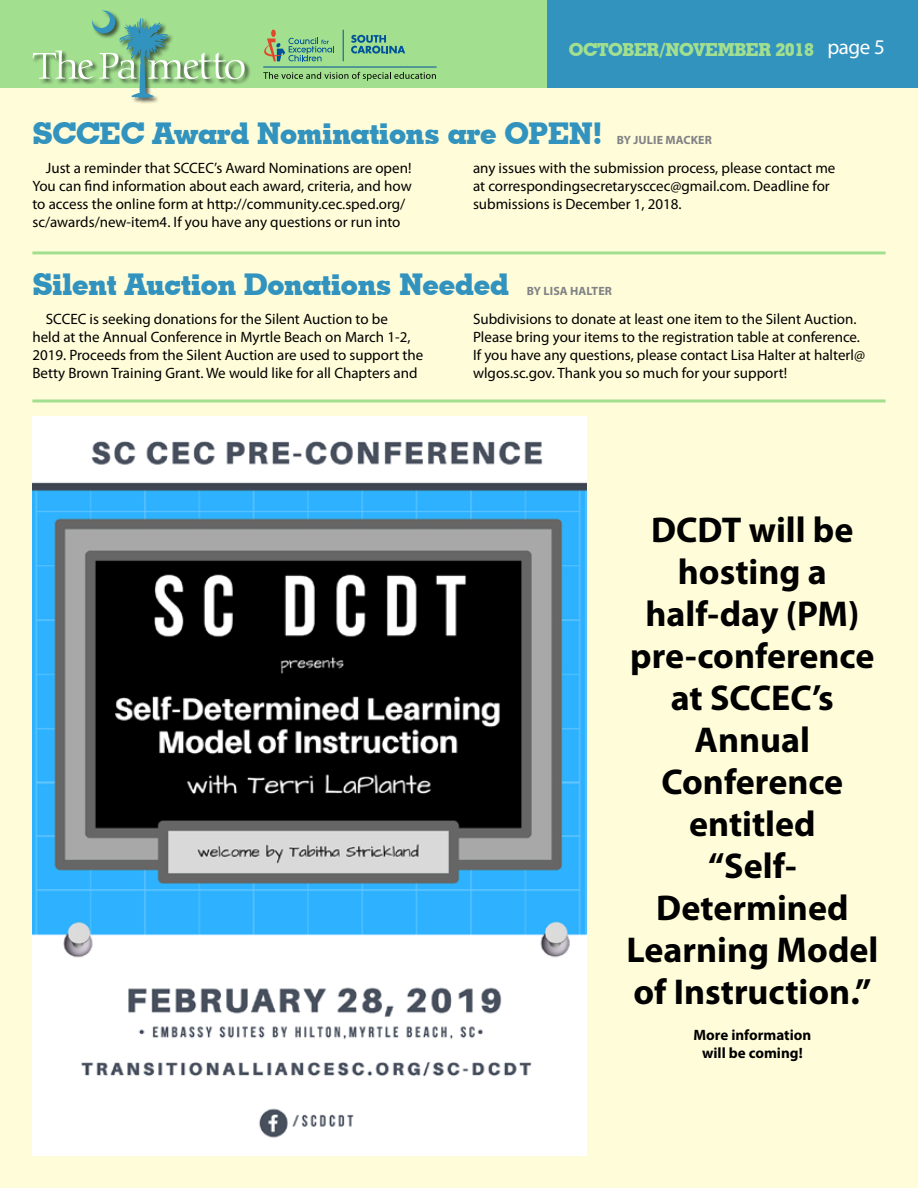
<style>
.page{position:relative;width:918px;height:1188px;background:#fff}
.page>*{position:absolute;margin:0;border:0;box-sizing:border-box;transform-origin:0 0}
.t1{font:700 36px/42px "Myriad Pro";color:#000;text-align:center}
.t2{font:700 30px "Geometric Slab 703 BT Xtra";letter-spacing:-.01em;color:#3293be}
.t3{font:700 18px "Geometric Slab 703 BT Xtra";letter-spacing:-.02em;color:#a2df8f}
.t4{font:15px/18px "Myriad Pro";color:#000}
.t5{font:700 15px/18px "Myriad Pro";color:#000;text-align:center}
.t6{font:700 12px "Myriad Pro";letter-spacing:.01em;color:#808285}
.s1{font-family:"Myriad Pro";font-weight:400;font-size:21px;color:#fff}
</style>
<div class="page">
<div style="left:0;top:88px;width:918px;height:1100px;background:#fffcd9"></div>
<div style="left:0;top:0;width:548px;height:88px;background:#a2df8f"></div>
<div style="left:548px;top:0;width:370px;height:88px;background:#3293be"></div>
<svg style="left:264px;top:30px;width:70px;height:32px"></svg>
<svg style="left:263px;top:72px;width:173px;height:9px"></svg>
<hr style="left:343px;top:30px;width:1px;height:31px;background:#00539b">
<hr style="left:263px;top:67px;width:174px;height:1px;background:#00539b">
<svg style="left:351px;top:35px;width:54px;height:19px"></svg>
<div style="left:32px;top:10px;width:219px;height:95px;background:#000;opacity:.6"></div>
<svg style="left:32px;top:11px;width:213px;height:88px"></svg>
<hr style="left:32px;top:251px;width:854px;height:3px;background:#a2df8f">
<img style="left:32px;top:416px;width:555px;height:740px">
<hr style="left:32px;top:399px;width:854px;height:3px;background:#a2df8f">
<p class="t3" style="left:569px;top:39px;width:318px">OCTOBER/NOVEMBER 2018 <span class="s1">page 5</span></p>
<h2 class="t2" style="left:32px;top:115px;width:572px">SCCEC Award Nominations are OPEN!</h2>
<p class="t6" style="left:617px;top:132px;width:96px">BY JULIE MACKER</p>
<p class="t4" style="left:32px;top:159px;width:381px;text-indent:14px">Just a reminder that SCCEC’s Award Nominations are open!<br>You can find information about each award, criteria, and how to access the online form at http://community.cec.sped.org/ sc/awards/new-item4. If you have any questions or run into</p>
<p class="t4" style="left:473px;top:159px;width:364px">any issues with the submission process, please contact me at correspondingsecretarysccec@gmail.com. Deadline for submissions is December 1, 2018.</p>
<h2 class="t2" style="left:32px;top:266px;width:478px">Silent Auction Donations Needed</h2>
<p class="t6" style="left:527px;top:283px;width:87px">BY LISA HALTER</p>
<p class="t4" style="left:32px;top:310px;width:392px;text-indent:14px">SCCEC is seeking donations for the Silent Auction to be<br>held at the Annual Conference in Myrtle Beach on March 1-2, 2019. Proceeds from the Silent Auction are used to support the Betty Brown Training Grant. We would like for all Chapters and</p>
<p class="t4" style="left:473px;top:310px;width:394px">Subdivisions to donate at least one item to the Silent Auction.<br>Please bring your items to the registration table at conference.<br>If you have any questions, please contact Lisa Halter at halterl@ wlgos.sc.gov. Thank you so much for your support!</p>
<h1 class="t1" style="left:626px;top:507px;width:253px">DCDT will be hosting a half-day (PM) pre-conference at SCCEC’s<br>Annual<br>Conference entitled<br>“Self-<br>Determined<br>Learning Model of Instruction.”</h1>
<p class="t5" style="left:693px;top:1025px;width:119px">More information will be coming!</p>
</div>
